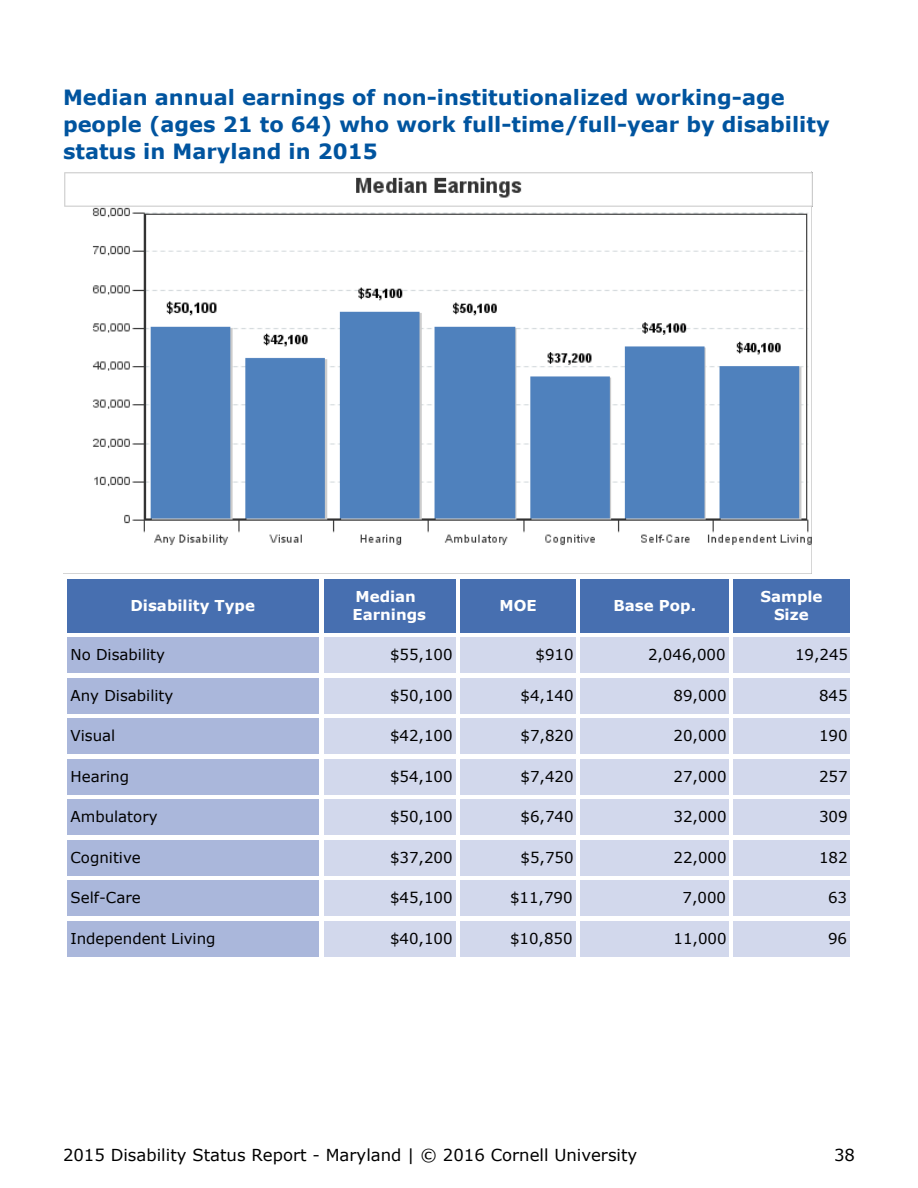
<style>
.page{position:relative;width:918px;height:1188px;background:#fff}
.page>*{position:absolute;margin:0;border:0;box-sizing:border-box;transform-origin:0 0}
.t1{font:700 21px/27px "Verdana";color:#00549f}
.t2{font:16.5px "Verdana";color:#000}
.t3{font:15px "Verdana";color:#000}
.t4{font:700 15px/18px "Verdana";color:#fff}
</style>
<div class="page">
<img style="left:63px;top:171px;width:750px;height:403px">
<div style="left:68px;top:579px;width:252px;height:54px;background:#476fb0"></div>
<div style="left:324px;top:579px;width:132px;height:54px;background:#476fb0"></div>
<div style="left:460px;top:579px;width:116px;height:54px;background:#476fb0"></div>
<div style="left:580px;top:579px;width:149px;height:54px;background:#476fb0"></div>
<div style="left:734px;top:579px;width:116px;height:54px;background:#476fb0"></div>
<div style="left:68px;top:638px;width:252px;height:36px;background:#aab7db"></div>
<div style="left:324px;top:638px;width:132px;height:36px;background:#d2d8ec"></div>
<div style="left:460px;top:638px;width:116px;height:36px;background:#d2d8ec"></div>
<div style="left:580px;top:638px;width:149px;height:36px;background:#d2d8ec"></div>
<div style="left:734px;top:638px;width:116px;height:36px;background:#d2d8ec"></div>
<div style="left:68px;top:678px;width:252px;height:36px;background:#aab7db"></div>
<div style="left:324px;top:678px;width:132px;height:36px;background:#d2d8ec"></div>
<div style="left:460px;top:678px;width:116px;height:36px;background:#d2d8ec"></div>
<div style="left:580px;top:678px;width:149px;height:36px;background:#d2d8ec"></div>
<div style="left:734px;top:678px;width:116px;height:36px;background:#d2d8ec"></div>
<div style="left:68px;top:718px;width:252px;height:36px;background:#aab7db"></div>
<div style="left:324px;top:718px;width:132px;height:36px;background:#d2d8ec"></div>
<div style="left:460px;top:718px;width:116px;height:36px;background:#d2d8ec"></div>
<div style="left:580px;top:718px;width:149px;height:36px;background:#d2d8ec"></div>
<div style="left:734px;top:718px;width:116px;height:36px;background:#d2d8ec"></div>
<div style="left:68px;top:759px;width:252px;height:36px;background:#aab7db"></div>
<div style="left:324px;top:759px;width:132px;height:36px;background:#d2d8ec"></div>
<div style="left:460px;top:759px;width:116px;height:36px;background:#d2d8ec"></div>
<div style="left:580px;top:759px;width:149px;height:36px;background:#d2d8ec"></div>
<div style="left:734px;top:759px;width:116px;height:36px;background:#d2d8ec"></div>
<div style="left:68px;top:800px;width:252px;height:36px;background:#aab7db"></div>
<div style="left:324px;top:800px;width:132px;height:36px;background:#d2d8ec"></div>
<div style="left:460px;top:800px;width:116px;height:36px;background:#d2d8ec"></div>
<div style="left:580px;top:800px;width:149px;height:36px;background:#d2d8ec"></div>
<div style="left:734px;top:800px;width:116px;height:36px;background:#d2d8ec"></div>
<div style="left:68px;top:840px;width:252px;height:36px;background:#aab7db"></div>
<div style="left:324px;top:840px;width:132px;height:36px;background:#d2d8ec"></div>
<div style="left:460px;top:840px;width:116px;height:36px;background:#d2d8ec"></div>
<div style="left:580px;top:840px;width:149px;height:36px;background:#d2d8ec"></div>
<div style="left:734px;top:840px;width:116px;height:36px;background:#d2d8ec"></div>
<div style="left:68px;top:880px;width:252px;height:36px;background:#aab7db"></div>
<div style="left:324px;top:880px;width:132px;height:36px;background:#d2d8ec"></div>
<div style="left:460px;top:880px;width:116px;height:36px;background:#d2d8ec"></div>
<div style="left:580px;top:880px;width:149px;height:36px;background:#d2d8ec"></div>
<div style="left:734px;top:880px;width:116px;height:36px;background:#d2d8ec"></div>
<div style="left:68px;top:921px;width:252px;height:36px;background:#aab7db"></div>
<div style="left:324px;top:921px;width:132px;height:36px;background:#d2d8ec"></div>
<div style="left:460px;top:921px;width:116px;height:36px;background:#d2d8ec"></div>
<div style="left:580px;top:921px;width:149px;height:36px;background:#d2d8ec"></div>
<div style="left:734px;top:921px;width:116px;height:36px;background:#d2d8ec"></div>
<h1 class="t1" style="left:63px;top:86px;width:768px">Median annual earnings of non-institutionalized working-age people (ages 21 to 64) who work full-time/full-year by disability status in Maryland in 2015</h1>
<p class="t4" style="left:130px;top:597px;width:126px">Disability Type</p>
<p class="t4" style="left:352px;top:588px;width:75px">Median<br>Earnings</p>
<p class="t4" style="left:500px;top:597px;width:39px">MOE</p>
<p class="t4" style="left:614px;top:597px;width:84px">Base Pop.</p>
<p class="t4" style="left:760px;top:588px;width:64px;text-align:center">Sample<br>Size</p>
<p class="t3" style="left:70px;top:649px;width:96px">No Disability</p>
<p class="t3" style="left:390px;top:649px;width:64px">$55,100</p>
<p class="t3" style="left:536px;top:649px;width:40px">$910</p>
<p class="t3" style="left:648px;top:649px;width:79px">2,046,000</p>
<p class="t3" style="left:795px;top:649px;width:55px">19,245</p>
<p class="t3" style="left:70px;top:689px;width:104px">Any Disability</p>
<p class="t3" style="left:390px;top:689px;width:64px">$50,100</p>
<p class="t3" style="left:520px;top:689px;width:55px">$4,140</p>
<p class="t3" style="left:674px;top:689px;width:55px">89,000</p>
<p class="t3" style="left:819px;top:689px;width:30px">845</p>
<p class="t3" style="left:70px;top:730px;width:46px">Visual</p>
<p class="t3" style="left:390px;top:730px;width:64px">$42,100</p>
<p class="t3" style="left:520px;top:730px;width:55px">$7,820</p>
<p class="t3" style="left:674px;top:730px;width:55px">20,000</p>
<p class="t3" style="left:819px;top:730px;width:30px">190</p>
<p class="t3" style="left:70px;top:770px;width:60px">Hearing</p>
<p class="t3" style="left:390px;top:770px;width:64px">$54,100</p>
<p class="t3" style="left:520px;top:770px;width:55px">$7,420</p>
<p class="t3" style="left:674px;top:770px;width:55px">27,000</p>
<p class="t3" style="left:819px;top:770px;width:30px">257</p>
<p class="t3" style="left:70px;top:811px;width:89px">Ambulatory</p>
<p class="t3" style="left:390px;top:811px;width:64px">$50,100</p>
<p class="t3" style="left:520px;top:811px;width:55px">$6,740</p>
<p class="t3" style="left:674px;top:811px;width:55px">32,000</p>
<p class="t3" style="left:819px;top:811px;width:30px">309</p>
<p class="t3" style="left:70px;top:851px;width:72px">Cognitive</p>
<p class="t3" style="left:390px;top:851px;width:64px">$37,200</p>
<p class="t3" style="left:520px;top:851px;width:55px">$5,750</p>
<p class="t3" style="left:674px;top:851px;width:55px">22,000</p>
<p class="t3" style="left:819px;top:851px;width:30px">182</p>
<p class="t3" style="left:70px;top:892px;width:72px">Self-Care</p>
<p class="t3" style="left:390px;top:892px;width:64px">$45,100</p>
<p class="t3" style="left:510px;top:892px;width:64px">$11,790</p>
<p class="t3" style="left:682px;top:892px;width:45px">7,000</p>
<p class="t3" style="left:828px;top:892px;width:21px">63</p>
<p class="t3" style="left:70px;top:932px;width:147px">Independent Living</p>
<p class="t3" style="left:390px;top:932px;width:64px">$40,100</p>
<p class="t3" style="left:510px;top:932px;width:64px">$10,850</p>
<p class="t3" style="left:674px;top:932px;width:55px">11,000</p>
<p class="t3" style="left:828px;top:932px;width:21px">96</p>
<p class="t2" style="left:63px;top:1148px;width:576px">2015 Disability Status Report - Maryland | © 2016 Cornell University</p>
<p class="t2" style="left:834px;top:1148px;width:22px">38</p>
</div>
